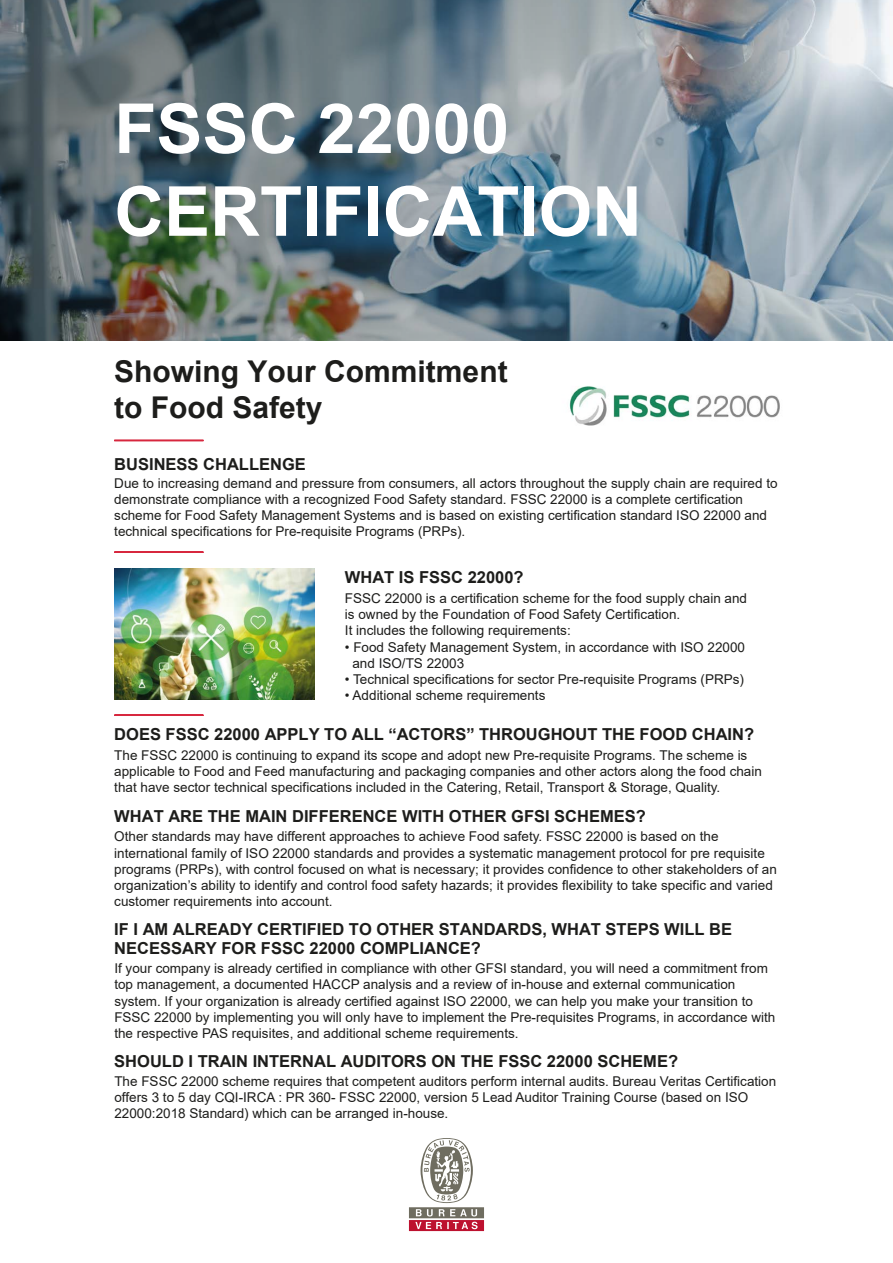
<style>
.page{position:relative;width:893px;height:1263px;background:#fff}
.page>*{position:absolute;margin:0;border:0;box-sizing:border-box;transform-origin:0 0}
.t1{font:700 69px/82.8px "Arial";color:#fff}
.t2{font:700 30px/36px "Arial";color:#1d1d1b}
.t3{font:700 16.5px/19.8px "Arial";color:#1d1d1b}
.t4{font:13.5px/16.2px "Arial";color:#1d1d1b}
</style>
<div class="page">
<img style="left:569px;top:386px;width:211px;height:40px">
<img style="left:1px;top:0;width:892px;height:340px">
<svg style="left:409px;top:1138px;width:75px;height:93px"></svg>
<svg style="left:0;top:0;width:1px;height:343px"></svg>
<hr style="left:114px;top:440px;width:89px;height:1px;background:#d7273e">
<hr style="left:114px;top:551px;width:89px;height:2px;background:#d7273e">
<hr style="left:114px;top:714px;width:89px;height:2px;background:#d7273e">
<img style="left:114px;top:569px;width:200px;height:130px">
<h1 class="t1" style="left:114px;top:88px;width:529px">FSSC 22000<br>CERTIFICATION</h1>
<h2 class="t2" style="left:114px;top:353px;width:395px">Showing Your Commitment to Food Safety</h2>
<p class="t3" style="left:114px;top:454px;width:193px">BUSINESS CHALLENGE</p>
<p class="t4" style="left:114px;top:475px;width:665px">Due to increasing demand and pressure from consumers, all actors throughout the supply chain are required to demonstrate compliance with a recognized Food Safety standard. FSSC 22000 is a complete certification scheme for Food Safety Management Systems and is based on existing certification standard ISO 22000 and technical specifications for Pre-requisite Programs (PRPs).</p>
<p class="t3" style="left:345px;top:568px;width:180px">WHAT IS FSSC 22000?</p>
<p class="t4" style="left:345px;top:590px;width:404px">FSSC 22000 is a certification scheme for the food supply chain and is owned by the Foundation of Food Safety Certification.<br>It includes the following requirements:</p>
<p class="t4" style="left:352px;top:639px;width:394px;text-indent:-8px">• Food Safety Management System, in accordance with ISO 22000 and ISO/TS 22003</p>
<p class="t4" style="left:345px;top:671px;width:401px">• Technical specifications for sector Pre-requisite Programs (PRPs)</p>
<p class="t4" style="left:345px;top:687px;width:202px">• Additional scheme requirements</p>
<p class="t3" style="left:114px;top:725px;width:641px">DOES FSSC 22000 APPLY TO ALL “ACTORS” THROUGHOUT THE FOOD CHAIN?</p>
<p class="t4" style="left:114px;top:747px;width:649px">The FSSC 22000 is continuing to expand its scope and adopt new Pre-requisite Programs. The scheme is applicable to Food and Feed manufacturing and packaging companies and other actors along the food chain that have sector technical specifications included in the Catering, Retail, Transport &amp; Storage, Quality.</p>
<p class="t4" style="left:114px;top:828px;width:664px">Other standards may have different approaches to achieve Food safety. FSSC 22000 is based on the international family of ISO 22000 standards and provides a systematic management protocol for pre requisite programs (PRPs), with control focused on what is necessary; it provides confidence to other stakeholders of an organization’s ability to identify and control food safety hazards; it provides flexibility to take specific and varied customer requirements into account.</p>
<p class="t3" style="left:114px;top:806px;width:533px">WHAT ARE THE MAIN DIFFERENCE WITH OTHER GFSI SCHEMES?</p>
<p class="t3" style="left:114px;top:919px;width:619px">IF I AM ALREADY CERTIFIED TO OTHER STANDARDS, WHAT STEPS WILL BE<br>NECESSARY FOR FSSC 22000 COMPLIANCE?</p>
<p class="t4" style="left:114px;top:960px;width:662px">If your company is already certified in compliance with other GFSI standard, you will need a commitment from top management, a documented HACCP analysis and a review of in-house and external communication system. If your organization is already certified against ISO 22000, we can help you make your transition to FSSC 22000 by implementing you will only have to implement the Pre-requisites Programs, in accordance with the respective PAS requisites, and additional scheme requirements.</p>
<p class="t3" style="left:114px;top:1051px;width:565px">SHOULD I TRAIN INTERNAL AUDITORS ON THE FSSC 22000 SCHEME?</p>
<p class="t4" style="left:114px;top:1073px;width:663px">The FSSC 22000 scheme requires that competent auditors perform internal audits. Bureau Veritas Certification offers 3 to 5 day CQI-IRCA : PR 360- FSSC 22000, version 5 Lead Auditor Training Course (based on ISO<br>22000:2018 Standard) which can be arranged in-house.</p>
</div>
